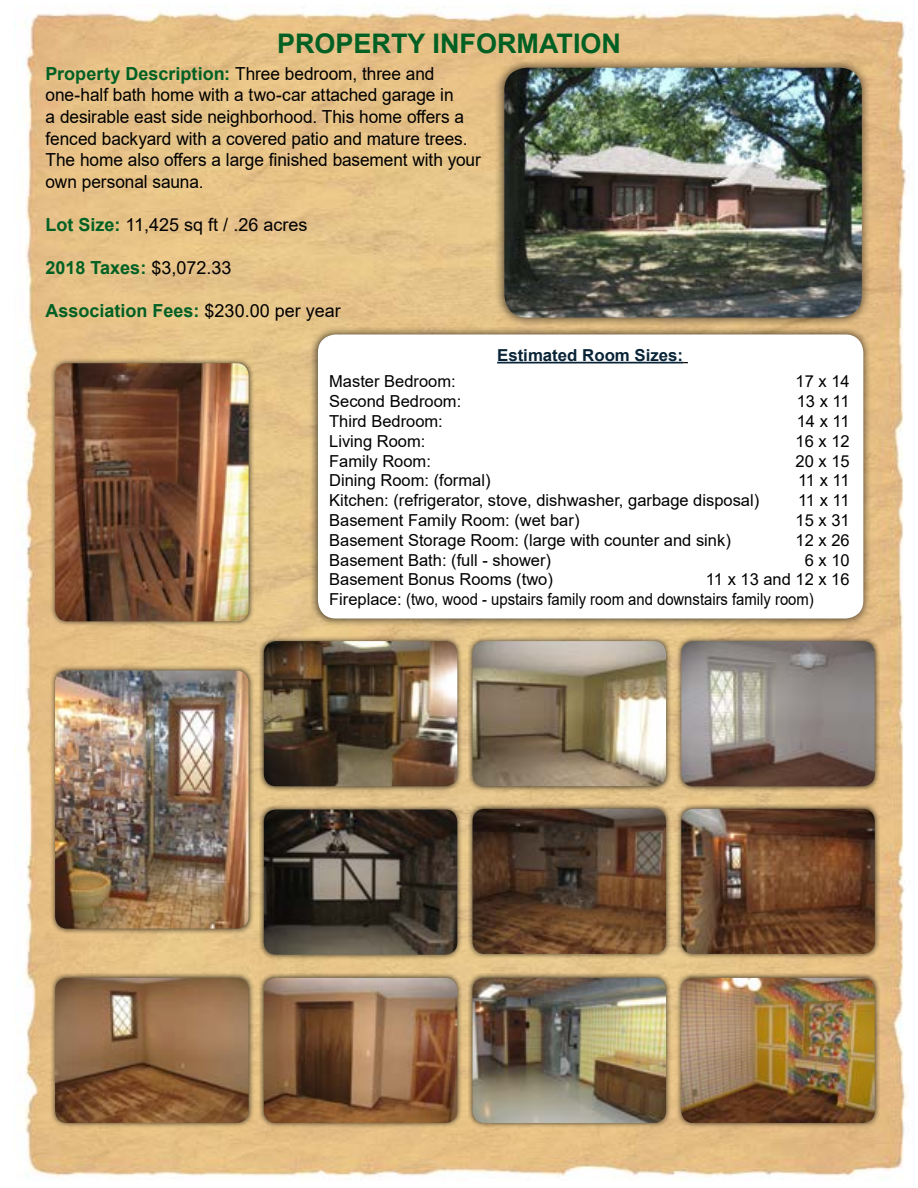
<style>
.page{position:relative;width:918px;height:1188px;background:#fff}
.page>*{position:absolute;margin:0;border:0;box-sizing:border-box;transform-origin:0 0}
.t1{font:700 27px "Arial";color:#006023}
.t2{font:18px/21.6px "Arial";letter-spacing:-.005em;color:#000;scale:.96 1}
.t3{font:700 18px "Arial";color:#006023}
.t4{font:18px "Arial";letter-spacing:-.005em;color:#000}
.t5{font:16.5px/19.8px "Arial";color:#000}
.t6{font:700 16.5px "Arial";color:#092437}
.s1{font-weight:700;color:#006023}
.s2{font-weight:400;color:#000}
</style>
<div class="page">
<img style="left:14px;top:5px;width:893px;height:1175px">
<div style="left:310px;top:327px;width:561px;height:300px;background:#000;opacity:.75"></div>
<div style="left:318px;top:334px;width:545px;height:285px;background:#fff;border-radius:18px"></div>
<hr style="left:497px;top:362px;width:186px;height:1px;background:#092437">
<div style="left:494px;top:57px;width:378px;height:270px;background:#000;opacity:.75"></div>
<img style="left:504px;top:68px;width:358px;height:250px">
<div style="left:468px;top:636px;width:204px;height:156px;background:#000;opacity:.75"></div>
<img style="left:473px;top:641px;width:193px;height:145px">
<div style="left:259px;top:636px;width:204px;height:156px;background:#000;opacity:.75"></div>
<img style="left:264px;top:641px;width:193px;height:145px">
<div style="left:259px;top:805px;width:204px;height:156px;background:#000;opacity:.75"></div>
<img style="left:264px;top:809px;width:193px;height:146px">
<div style="left:676px;top:636px;width:204px;height:156px;background:#000;opacity:.75"></div>
<img style="left:681px;top:641px;width:194px;height:145px">
<div style="left:468px;top:804px;width:204px;height:156px;background:#000;opacity:.75"></div>
<img style="left:473px;top:809px;width:193px;height:145px">
<div style="left:676px;top:804px;width:204px;height:156px;background:#000;opacity:.75"></div>
<img style="left:681px;top:809px;width:194px;height:145px">
<div style="left:50px;top:973px;width:204px;height:156px;background:#000;opacity:.75"></div>
<img style="left:55px;top:978px;width:194px;height:145px">
<div style="left:259px;top:973px;width:204px;height:156px;background:#000;opacity:.75"></div>
<img style="left:264px;top:978px;width:193px;height:145px">
<div style="left:468px;top:973px;width:204px;height:156px;background:#000;opacity:.75"></div>
<img style="left:473px;top:978px;width:193px;height:145px">
<div style="left:676px;top:973px;width:204px;height:156px;background:#000;opacity:.75"></div>
<img style="left:681px;top:978px;width:194px;height:145px">
<div style="left:50px;top:666px;width:204px;height:268px;background:#000;opacity:.75"></div>
<img style="left:55px;top:671px;width:194px;height:258px">
<div style="left:50px;top:358px;width:204px;height:269px;background:#000;opacity:.75"></div>
<img style="left:55px;top:363px;width:194px;height:258px">
<h1 class="t1" style="left:277px;top:24px;width:346px">PROPERTY INFORMATION</h1>
<p class="t2" style="left:46px;top:63px;width:455px"><span class="s1">Property Description:</span> Three bedroom, three and one-half bath home with a two-car attached garage in<br>a desirable east side neighborhood. This home offers a fenced backyard with a covered patio and mature trees.<br>The home also offers a large finished basement with your own personal sauna.</p>
<p class="t4" style="left:46px;top:212px;width:263px"><span class="s1">Lot Size:</span> 11,425 sq ft / .26 acres</p>
<p class="t3" style="left:46px;top:255px;width:187px">2018 Taxes: <span class="s2">$3,072.33</span></p>
<p class="t3" style="left:46px;top:298px;width:297px">Association Fees: <span class="s2">$230.00 per year</span></p>
<p class="t6" style="left:497px;top:343px;width:188px">Estimated Room Sizes:</p>
<p class="t5" style="left:329px;top:372px;width:128px">Master Bedroom:</p>
<p class="t5" style="left:796px;top:372px;width:56px">17 x 14</p>
<p class="t5" style="left:329px;top:391px;width:134px">Second Bedroom:</p>
<p class="t5" style="left:797px;top:391px;width:54px">13 x 11</p>
<p class="t5" style="left:329px;top:411px;width:115px">Third Bedroom:</p>
<p class="t5" style="left:797px;top:411px;width:54px">14 x 11</p>
<p class="t5" style="left:329px;top:431px;width:98px">Living Room:</p>
<p class="t5" style="left:796px;top:431px;width:56px">16 x 12</p>
<p class="t5" style="left:329px;top:451px;width:103px">Family Room:</p>
<p class="t5" style="left:796px;top:451px;width:56px">20 x 15</p>
<p class="t5" style="left:329px;top:471px;width:163px">Dining Room: (formal)</p>
<p class="t5" style="left:798px;top:471px;width:53px">11 x 11</p>
<p class="t5" style="left:329px;top:490px;width:432px">Kitchen: (refrigerator, stove, dishwasher, garbage disposal)</p>
<p class="t5" style="left:798px;top:490px;width:53px">11 x 11</p>
<p class="t5" style="left:329px;top:510px;width:252px">Basement Family Room: (wet bar)</p>
<p class="t5" style="left:796px;top:510px;width:56px">15 x 31</p>
<p class="t5" style="left:329px;top:530px;width:403px">Basement Storage Room: (large with counter and sink)</p>
<p class="t5" style="left:796px;top:530px;width:56px">12 x 26</p>
<p class="t5" style="left:329px;top:550px;width:223px">Basement Bath: (full - shower)</p>
<p class="t5" style="left:805px;top:550px;width:46px">6 x 10</p>
<p class="t5" style="left:329px;top:570px;width:225px">Basement Bonus Rooms (two)</p>
<p class="t5" style="left:329px;top:570px;width:522px;text-indent:377px">11 x 13 and 12 x 16<br>Fireplace: (two, wood - upstairs family room and downstairs family room)</p>
</div>
